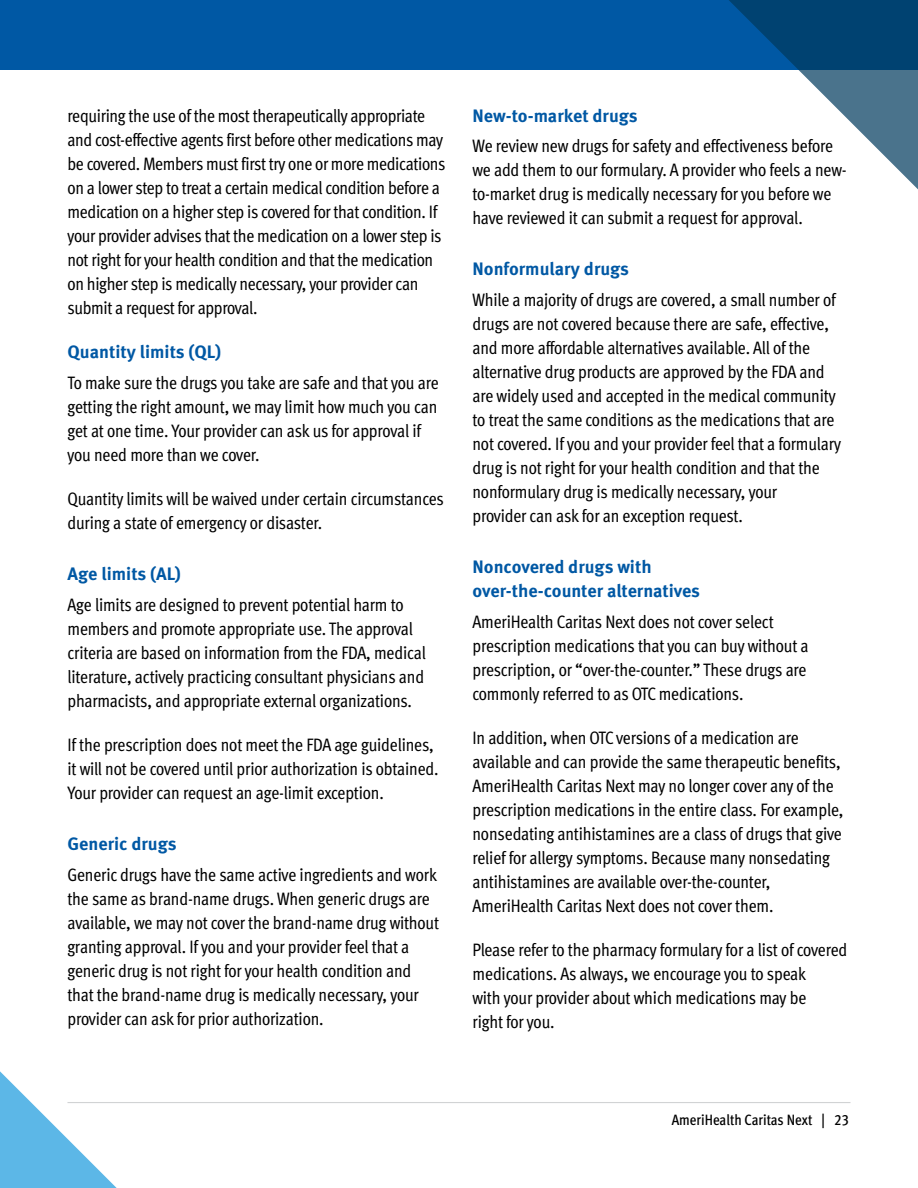
<style>
.page{position:relative;width:918px;height:1188px;background:#fff}
.page>*{position:absolute;margin:0;border:0;box-sizing:border-box;transform-origin:0 0}
.Body_Copy{font:condensed 18px/24px "Meta Pro";letter-spacing:-.01em;color:#000}
.Topic_sub{font:700 18px/24px "Meta Pro";color:#0058a4}
.t1{font:500 condensed 15px "Meta Pro";color:#000}
</style>
<div class="page">
<hr style="left:68px;top:1102px;width:782px;height:1px;background:#d1d3d4">
<div style="left:0;top:0;width:918px;height:70px;background:#0058a4"></div>
<svg style="left:0;top:1071px;width:117px;height:117px"></svg>
<svg style="left:729px;top:0;width:189px;height:190px"></svg>
<p class="Body_Copy" style="left:68px;top:102px;width:380px">requiring the use of the most therapeutically appropriate and cost-effective agents first before other medications may be covered. Members must first try one or more medications on a lower step to treat a certain medical condition before a medication on a higher step is covered for that condition. If your provider advises that the medication on a lower step is not right for your health condition and that the medication on higher step is medically necessary, your provider can submit a request for approval.</p>
<h2 class="Topic_sub" style="left:68px;top:338px;width:155px">Quantity limits (QL)</h2>
<p class="Body_Copy" style="left:68px;top:369px;width:373px">To make sure the drugs you take are safe and that you are getting the right amount, we may limit how much you can get at one time. Your provider can ask us for approval if you need more than we cover.</p>
<p class="Body_Copy" style="left:68px;top:485px;width:378px">Quantity limits will be waived under certain circumstances during a state of emergency or disaster.</p>
<h2 class="Topic_sub" style="left:68px;top:560px;width:115px">Age limits (AL)</h2>
<p class="Body_Copy" style="left:68px;top:591px;width:360px">Age limits are designed to prevent potential harm to members and promote appropriate use. The approval criteria are based on information from the FDA, medical literature, actively practicing consultant physicians and pharmacists, and appropriate external organizations.</p>
<p class="Body_Copy" style="left:68px;top:731px;width:373px">If the prescription does not meet the FDA age guidelines, it will not be covered until prior authorization is obtained.<br>Your provider can request an age-limit exception.</p>
<h2 class="Topic_sub" style="left:68px;top:830px;width:111px">Generic drugs</h2>
<p class="Body_Copy" style="left:68px;top:861px;width:373px">Generic drugs have the same active ingredients and work the same as brand-name drugs. When generic drugs are available, we may not cover the brand-name drug without granting approval. If you and your provider feel that a generic drug is not right for your health condition and that the brand-name drug is medically necessary, your provider can ask for prior authorization.</p>
<h2 class="Topic_sub" style="left:472px;top:102px;width:167px">New-to-market drugs</h2>
<p class="Body_Copy" style="left:472px;top:133px;width:376px">We review new drugs for safety and effectiveness before we add them to our formulary. A provider who feels a new&shy;to-market drug is medically necessary for you before we have reviewed it can submit a request for approval.</p>
<h2 class="Topic_sub" style="left:472px;top:256px;width:158px">Nonformulary drugs</h2>
<p class="Body_Copy" style="left:472px;top:286px;width:370px">While a majority of drugs are covered, a small number of drugs are not covered because there are safe, effective, and more affordable alternatives available. All of the alternative drug products are approved by the FDA and are widely used and accepted in the medical community to treat the same conditions as the medications that are not covered. If you and your provider feel that a formulary drug is not right for your health condition and that the nonformulary drug is medically necessary, your<br>provider can ask for an exception request.</p>
<h2 class="Topic_sub" style="left:472px;top:554px;width:229px">Noncovered drugs with over-the-counter alternatives</h2>
<p class="Body_Copy" style="left:472px;top:608px;width:338px">AmeriHealth Caritas Next does not cover select prescription medications that you can buy without a prescription, or “over-the-counter.” These drugs are commonly referred to as OTC medications.</p>
<p class="Body_Copy" style="left:472px;top:724px;width:372px">In addition, when OTC versions of a medication are available and can provide the same therapeutic benefits, AmeriHealth Caritas Next may no longer cover any of the prescription medications in the entire class. For example, nonsedating antihistamines are a class of drugs that give relief for allergy symptoms. Because many nonsedating antihistamines are available over-the-counter, AmeriHealth Caritas Next does not cover them.</p>
<p class="Body_Copy" style="left:472px;top:937px;width:376px">Please refer to the pharmacy formulary for a list of covered medications. As always, we encourage you to speak<br>with your provider about which medications may be<br>right for you.</p>
<p class="t1" style="left:672px;top:1109px;width:179px">AmeriHealth Caritas Next | 23</p>
</div>
